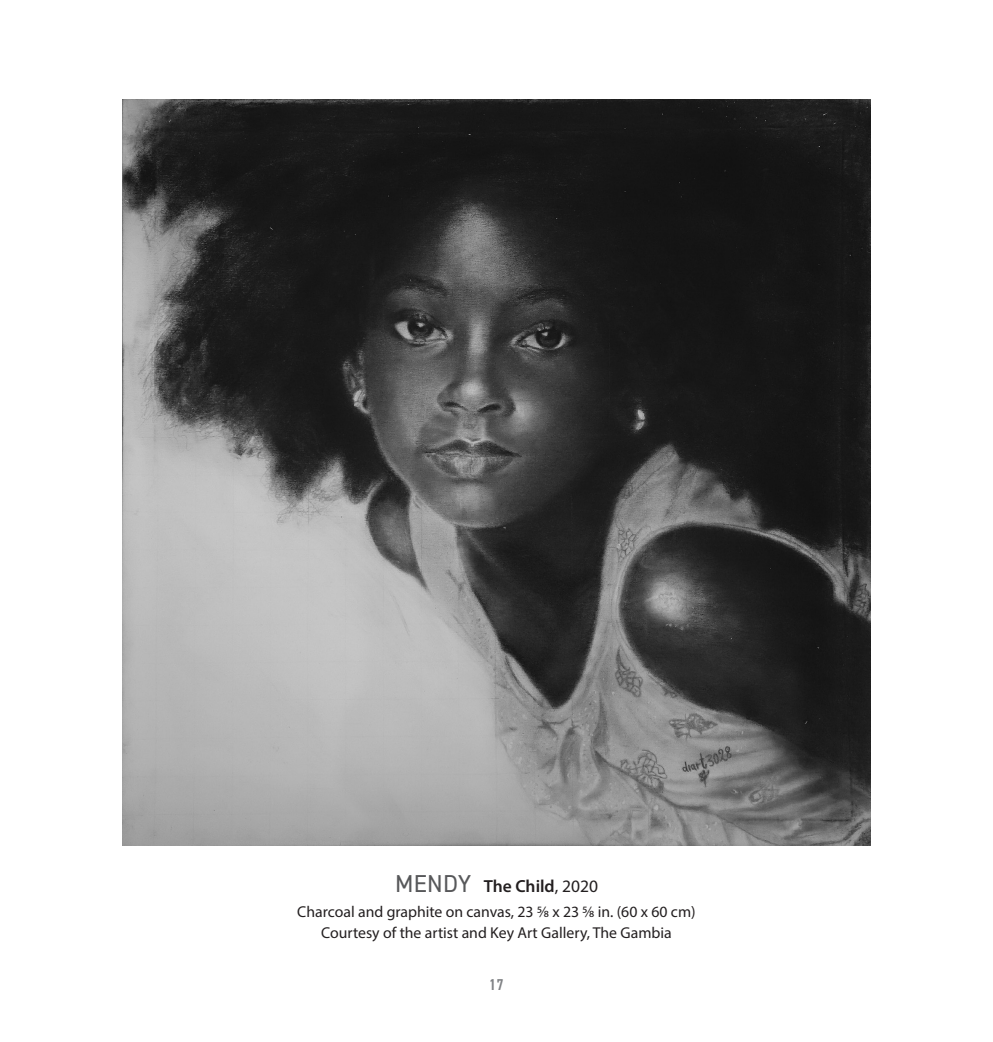
<style>
.page{position:relative;width:993px;height:1042px;background:#fff}
.page>*{position:absolute;margin:0;border:0;box-sizing:border-box;transform-origin:0 0}
.t1{font:600 17.5px "Myriad Pro";color:#231f20}
.t2{font:15.75px/21px "Myriad Pro";color:#231f20;text-align:center}
.t3{font:600 condensed 15.75px "DIN2014";color:#808285}
.s1{font-family:"DIN2014";font-weight:400;font-size:24.5px;color:#57585a}
.s2{font-weight:400}
</style>
<div class="page">
<img style="left:123px;top:99px;width:746px;height:746px">
<p class="t1" style="left:395px;top:875px;width:204px"><span class="s1">MENDY</span> The Child<span class="s2">, 2020</span></p>
<p class="t2" style="left:297px;top:901px;width:399px">Charcoal and graphite on canvas, 23 5/8 x 23 5/8 in. (60 x 60 cm)<br>Courtesy of the artist and Key Art Gallery, The Gambia</p>
<p class="t3" style="left:489px;top:974px;width:16px">17</p>
</div>
